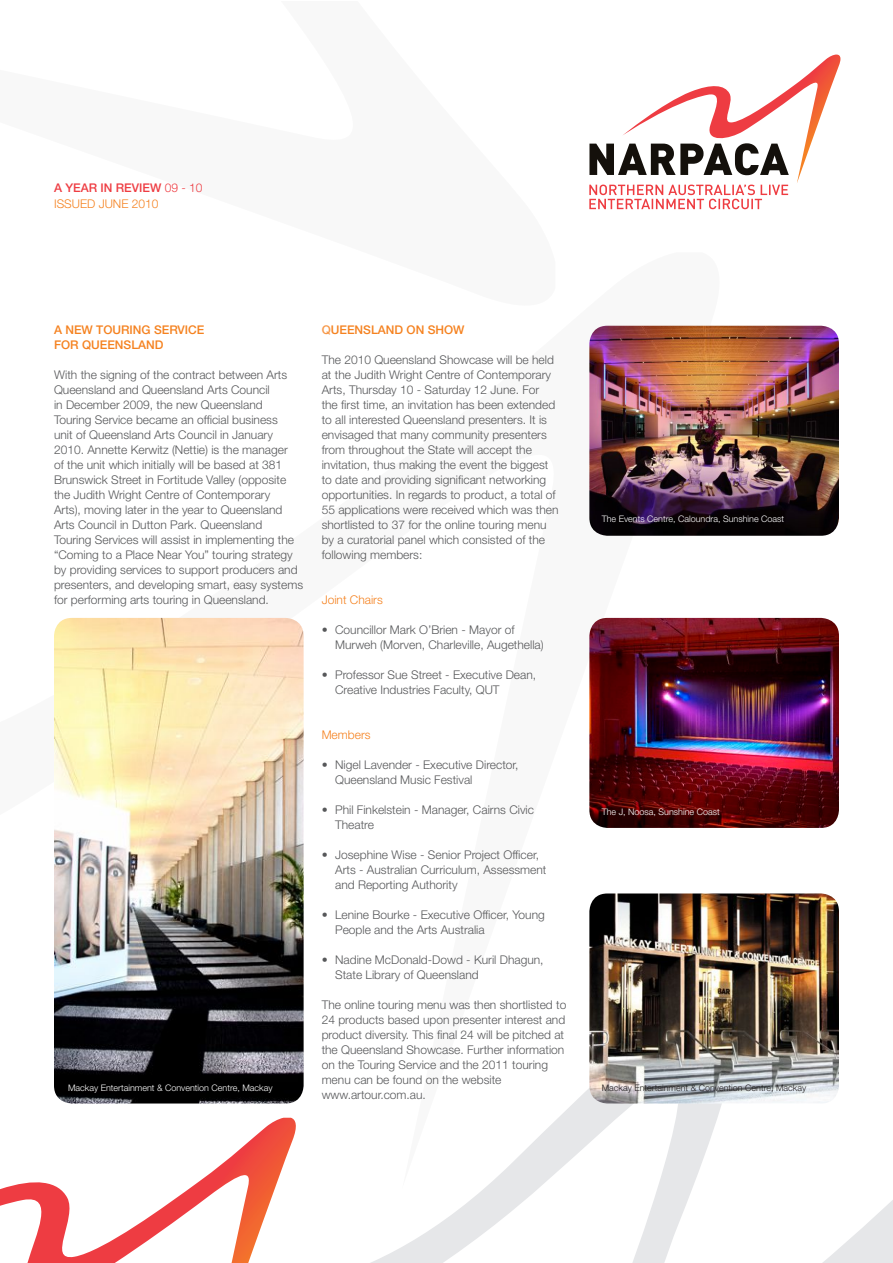
<style>
.page{position:relative;width:893px;height:1263px;background:#fff}
.page>*{position:absolute;margin:0;border:0;box-sizing:border-box;transform-origin:0 0}
.t1{font:300 12px/15px "Helvetica Neue LT Std";color:#57585a}
.t2{font:300 12px/16.5px "Helvetica Neue LT Std";color:#f58220}
.t3{font:500 12px/15px "Helvetica Neue LT Std";color:#f58220}
.t4{font:300 9px "Helvetica Neue LT Std";color:#fff}
.t5{font:300 9px "Helvetica Neue LT Std";color:#231f20}
.s1{font-weight:500;color:#ee3d43}
.s2{color:#ee3d43}
.s3{color:#f79848}
</style>
<div class="page">
<svg style="left:589px;top:55px;width:251px;height:154px"></svg>
<svg style="left:0;top:1144px;width:246px;height:119px"></svg>
<svg style="left:246px;top:1089px;width:646px;height:174px"></svg>
<img style="left:589px;top:326px;width:250px;height:210px">
<img style="left:589px;top:893px;width:250px;height:210px">
<img style="left:54px;top:618px;width:250px;height:485px">
<img style="left:589px;top:618px;width:250px;height:210px">
<p class="t2" style="left:54px;top:179px;width:150px"><span class="s1">A YEAR IN REVIEW</span> <span class="s2">09 - 10<br></span>ISSUED JUNE 2010</p>
<p class="t3" style="left:54px;top:322px;width:152px">A NEW TOURING SERVICE<br>FOR QUEENSLAND</p>
<p class="t1" style="left:54px;top:367px;width:251px">With the signing of the contract between Arts Queensland and Queensland Arts Council<br>in December 2009, the new Queensland Touring Service became an official business<br>unit of Queensland Arts Council in January 2010. Annette Kerwitz (Nettie) is the manager<br>of the unit which initially will be based at 381<br>Brunswick Street in Fortitude Valley (opposite the Judith Wright Centre of Contemporary<br>Arts), moving later in the year to Queensland Arts Council in Dutton Park. Queensland<br>Touring Services will assist in implementing the “Coming to a Place Near You” touring strategy by providing services to support producers and presenters, and developing smart, easy systems for performing arts touring in Queensland.</p>
<p class="t3" style="left:322px;top:322px;width:144px"><span class="s3">Q</span>UEENSLAND ON SHOW</p>
<p class="t1" style="left:322px;top:352px;width:238px">The 2010 Queensland Showcase will be held at the Judith Wright Centre of Contemporary Arts, Thursday 10 - Saturday 12 June. For the first time, an invitation has been extended to all interested Queensland presenters. It is envisaged that many community presenters from throughout the State will accept the invitation, thus making the event the biggest to date and providing significant networking opportunities. In regards to product, a total of 55 applications were received which was then shortlisted to 37 for the online touring menu by a curatorial panel which consisted of the following members:</p>
<p class="t2" style="left:322px;top:591px;width:63px">Joint Chairs</p>
<p class="t1" style="left:335px;top:622px;width:210px;text-indent:-14px">• Councillor Mark O’Brien - Mayor of<br>Murweh (Morven, Charleville, Augethella)</p>
<p class="t1" style="left:335px;top:667px;width:202px;text-indent:-14px">• Professor Sue Street - Executive Dean,<br>Creative Industries Faculty, QUT</p>
<p class="t2" style="left:322px;top:726px;width:50px">Members</p>
<p class="t1" style="left:335px;top:757px;width:185px;text-indent:-14px">• Nigel Lavender - Executive Director,<br>Queensland Music Festival</p>
<p class="t1" style="left:335px;top:802px;width:200px;text-indent:-14px">• Phil Finkelstein - Manager, Cairns Civic<br>Theatre</p>
<p class="t1" style="left:335px;top:847px;width:213px;text-indent:-14px">• Josephine Wise - Senior Project Officer,<br>Arts - Australian Curriculum, Assessment and Reporting Authority</p>
<p class="t1" style="left:335px;top:907px;width:211px;text-indent:-14px">• Lenine Bourke - Executive Officer, Young<br>People and the Arts Australia</p>
<p class="t1" style="left:335px;top:952px;width:210px;text-indent:-14px">• Nadine McDonald-Dowd - Kuril Dhagun,<br>State Library of Queensland</p>
<p class="t1" style="left:322px;top:997px;width:246px">The online touring menu was then shortlisted to 24 products based upon presenter interest and product diversity. This final 24 will be pitched at the Queensland Showcase. Further information on the Touring Service and the 2011 touring menu can be found on the website www.artour.com.au.</p>
<p class="t4" style="left:602px;top:514px;width:184px">The Events Centre, Caloundra, Sunshine Coast</p>
<p class="t4" style="left:602px;top:806px;width:120px">The J, Noosa, Sunshine Coast</p>
<p class="t4" style="left:68px;top:1082px;width:206px">Mackay Entertainment &amp; Convention Centre, Mackay</p>
<p class="t5" style="left:602px;top:1082px;width:206px">Mackay Entertainment &amp; Convention Centre, Mackay</p>
</div>
